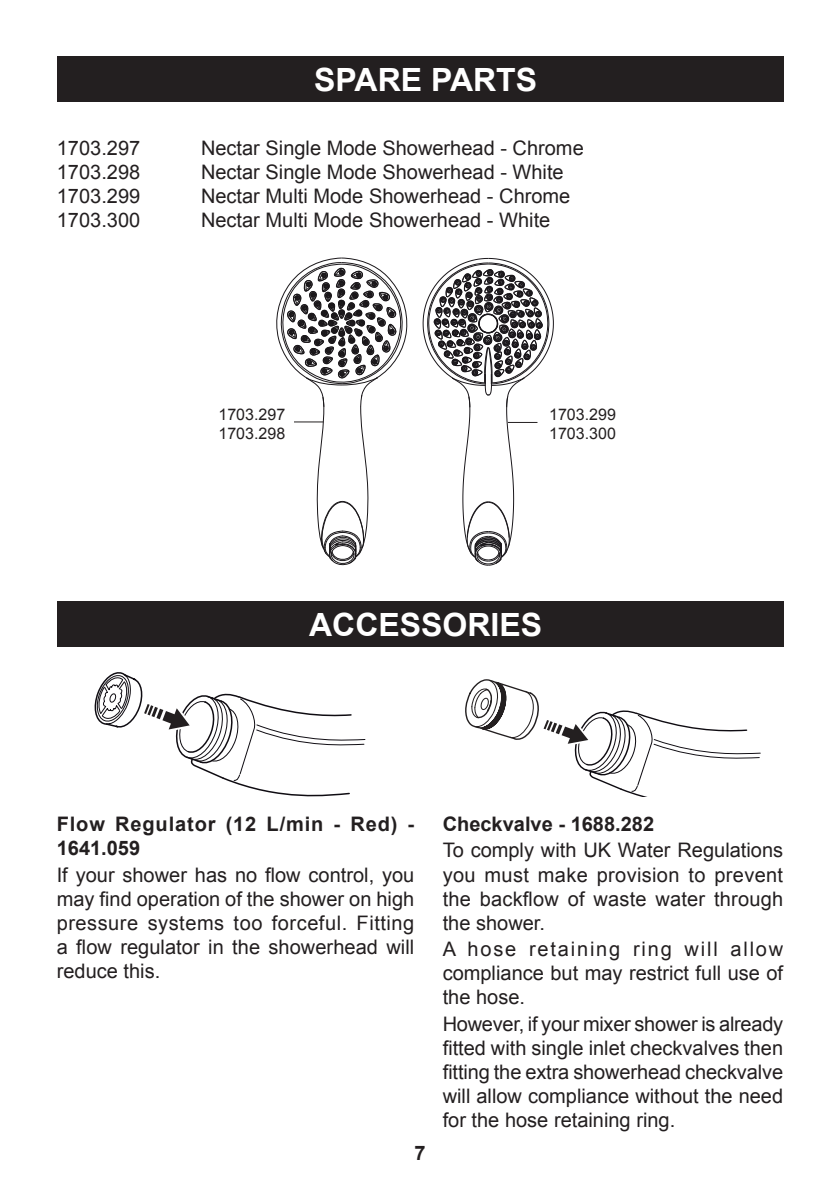
<style>
.page{position:relative;width:840px;height:1191px;background:#fff}
.page>*{position:absolute;margin:0;border:0;box-sizing:border-box;transform-origin:0 0}
.Heading_1{font:700 32px "Arial";letter-spacing:-.035em;color:#fff}
.Body_Justify{font:20px/24px "Arial";color:#231f20;text-align:justify}
.Parts_List{font:20px "Arial";color:#231f20}
.Body_Justify-2{font:700 20px/24px "Arial";letter-spacing:.02em;color:#231f20}
.Body_Justify-3{font:700 20px "Arial";color:#231f20}
.t1{font:16px "Arial";color:#231f20}
</style>
<div class="page">
<div style="left:57px;top:57px;width:725px;height:45px;background:#231f20"></div>
<div style="left:57px;top:601px;width:725px;height:45px;background:#231f20"></div>
<svg style="left:94px;top:672px;width:271px;height:124px"></svg>
<svg style="left:465px;top:679px;width:295px;height:117px"></svg>
<svg style="left:422px;top:258px;width:132px;height:308px"></svg>
<svg style="left:276px;top:257px;width:132px;height:309px"></svg>
<hr style="left:507px;top:422px;width:30px;height:1px;background:#231f20">
<p class="Heading_1" style="left:314px;top:59px;width:64px">SPARE</p>
<p class="Heading_1" style="left:431px;top:59px;width:105px">PARTS</p>
<p class="Parts_List" style="left:57px;top:135px;width:122px">1703.297 N</p>
<p class="Parts_List" style="left:215px;top:135px;width:369px">ectar Single Mode Showerhead - Chrome</p>
<p class="Parts_List" style="left:57px;top:159px;width:122px">1703.298 N</p>
<p class="Parts_List" style="left:215px;top:159px;width:349px">ectar Single Mode Showerhead - White</p>
<p class="Parts_List" style="left:57px;top:183px;width:122px">1703.299 N</p>
<p class="Parts_List" style="left:215px;top:183px;width:356px">ectar Multi Mode Showerhead - Chrome</p>
<p class="Parts_List" style="left:57px;top:207px;width:122px">1703.300 N</p>
<p class="Parts_List" style="left:215px;top:207px;width:336px">ectar Multi Mode Showerhead - White</p>
<p class="t1" style="left:218px;top:404px;width:68px">1703.297</p>
<p class="t1" style="left:218px;top:423px;width:68px">1703.298</p>
<p class="t1" style="left:549px;top:404px;width:68px">1703.299</p>
<p class="t1" style="left:549px;top:423px;width:68px">1703.300</p>
<p class="Heading_1" style="left:309px;top:603px;width:23px">ACCESSORIES</p>
<p class="Body_Justify-2" style="left:57px;top:813px;width:359px">Flow Regulator (12 L/min - Red) -<br>1641.059</p>
<p class="Body_Justify" style="left:57px;top:863px;width:359px">If your shower has no flow control, you may find operation of the shower on high pressure systems too forceful. Fitting a flow regulator in the showerhead will reduce this.</p>
<p class="Body_Justify-3" style="left:414px;top:1140px;width:13px">7</p>
<p class="Body_Justify-3" style="left:442px;top:810px;width:213px">Checkvalve - 1688.282</p>
<p class="Body_Justify" style="left:442px;top:838px;width:342px">To comply with UK Water Regulations you must make provision to prevent the backflow of waste water through the shower.</p>
<p class="Body_Justify" style="left:442px;top:937px;width:342px">A hose retaining ring will allow compliance but may restrict full use of the hose.</p>
<p class="Body_Justify" style="left:442px;top:1012px;width:342px">However, if your mixer shower is already fitted with single inlet checkvalves then fitting the extra showerhead checkvalve will allow compliance without the need for the hose retaining ring.</p>
</div>
